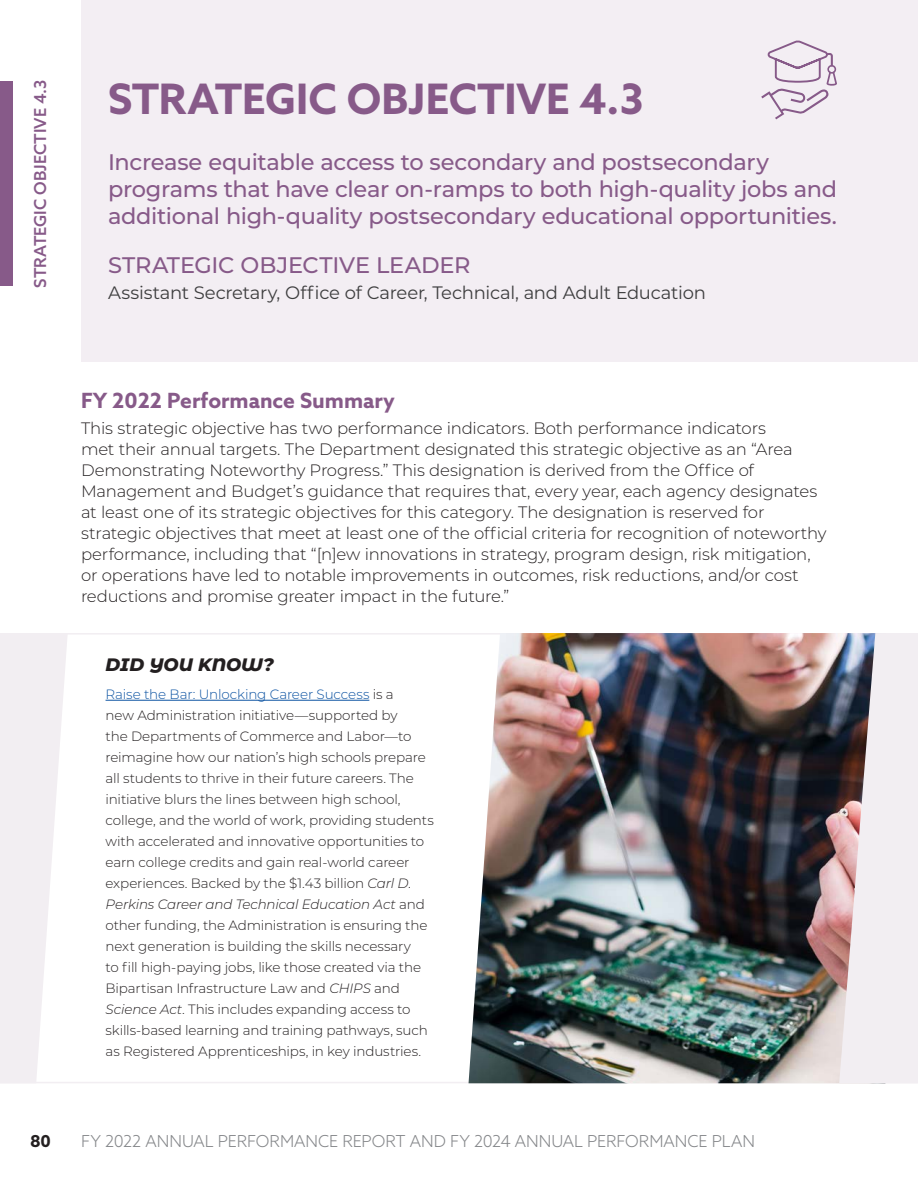
<style>
.page{position:relative;width:918px;height:1188px;background:#fff}
.page>*{position:absolute;margin:0;border:0;box-sizing:border-box;transform-origin:0 0}
.t1{font:700 42px "Azo Sans";letter-spacing:-.005em;color:#875a89}
.t2{font:500 22.5px/27px "Montserrat";letter-spacing:-.015em;color:#875a89}
.t3{font:700 21px "Azo Sans";color:#875a89}
.t4{font:18px "Montserrat";letter-spacing:-.015em;color:#3e3e3f}
.t5{font:italic 800 18px "Montserrat Alternates";letter-spacing:-.005em;color:#231f20}
.t6{font:300 16.5px/21px "Montserrat";letter-spacing:-.01em;color:#231f20}
.t7{font:300 16.5px "Azo Sans";color:#848689}
.t8{font:500 16.5px "Azo Sans";color:#875a89}
.t9{font:700 16.5px "Azo Sans";color:#231f20}
.t10{font:300 13.5px/21px "Montserrat";letter-spacing:-.01em;color:#231f20}
.s1{color:#0c53a2}
.s2{font-style:italic}
</style>
<div class="page">
<div style="left:0;top:81px;width:14px;height:204px;background:#875a89"></div>
<div style="left:81px;top:0;width:837px;height:362px;background:#f3eef3"></div>
<hr style="left:0;top:1082px;width:918px;height:1px;background:#f2eef2">
<hr style="left:0;top:633px;width:918px;height:2px;background:#f2eef2">
<hr style="left:106px;top:700px;width:263px;height:1px;background:#0c53a2">
<img style="left:469px;top:633px;width:370px;height:450px">
<svg style="left:839px;top:633px;width:79px;height:449px;background:#d8d0d5"></svg>
<svg style="left:0;top:635px;width:67px;height:447px"></svg>
<p class="t8" style="left:29px;top:288px;width:210px;rotate:-90deg">STRATEGIC OBJECTIVE 4 .3</p>
<h1 class="t1" style="left:108px;top:71px;width:537px">STRATEGIC OBJECTIVE 4.3</h1>
<h2 class="t2" style="left:108px;top:148px;width:731px">Increase equitable access to secondary and postsecondary programs that have clear on-ramps to both high-quality jobs and additional high-quality postsecondary educational opportunities.</h2>
<h2 class="t2" style="left:108px;top:251px;width:364px">STRATEGIC OBJECTIVE LEADER</h2>
<h3 class="t4" style="left:108px;top:280px;width:599px">Assistant Secretary, Office of Career, Technical, and Adult Education</h3>
<h3 class="t3" style="left:81px;top:387px;width:315px">FY 2022 Performance Summary</h3>
<p class="t6" style="left:81px;top:417px;width:747px">This strategic objective has two performance indicators. Both performance indicators<br>met their annual targets. The Department designated this strategic objective as an “Area Demonstrating Noteworthy Progress.” This designation is derived from the Office of Management and Budget’s guidance that requires that, every year, each agency designates at least one of its strategic objectives for this category. The designation is reserved for strategic objectives that meet at least one of the official criteria for recognition of noteworthy performance, including that “[n]ew innovations in strategy, program design, risk mitigation, or operations have led to notable improvements in outcomes, risk reductions, and/or cost reductions and promise greater impact in the future.”</p>
<h3 class="t5" style="left:106px;top:652px;width:170px">DID YOU KNOW?</h3>
<p class="t10" style="left:106px;top:683px;width:330px"><span class="s1">Raise the Bar: Unlocking Career Success</span> is a<br>new Administration initiative—supported by<br>the Departments of Commerce and Labor—to reimagine how our nation’s high schools prepare all students to thrive in their future careers. The initiative blurs the lines between high school, college, and the world of work, providing students with accelerated and innovative opportunities to earn college credits and gain real-world career experiences. Backed by the $1.43 billion <span class="s2">Carl D.<br>Perkins Career and Technical Education Act</span> and other funding, the Administration is ensuring the next generation is building the skills necessary<br>to fill high-paying jobs, like those created via the Bipartisan Infrastructure Law and <span class="s2">CHIPS</span> and <span class="s2">Science Act</span>. This includes expanding access to skills-based learning and training pathways, such as Registered Apprenticeships, in key industries.</p>
<p class="t9" style="left:30px;top:1130px;width:22px">80</p>
<p class="t7" style="left:81px;top:1130px;width:676px">FY 2022 ANNUAL PERFORMANCE REPORT AND FY 2024 ANNUAL PERFORMANCE PLAN</p>
</div>
